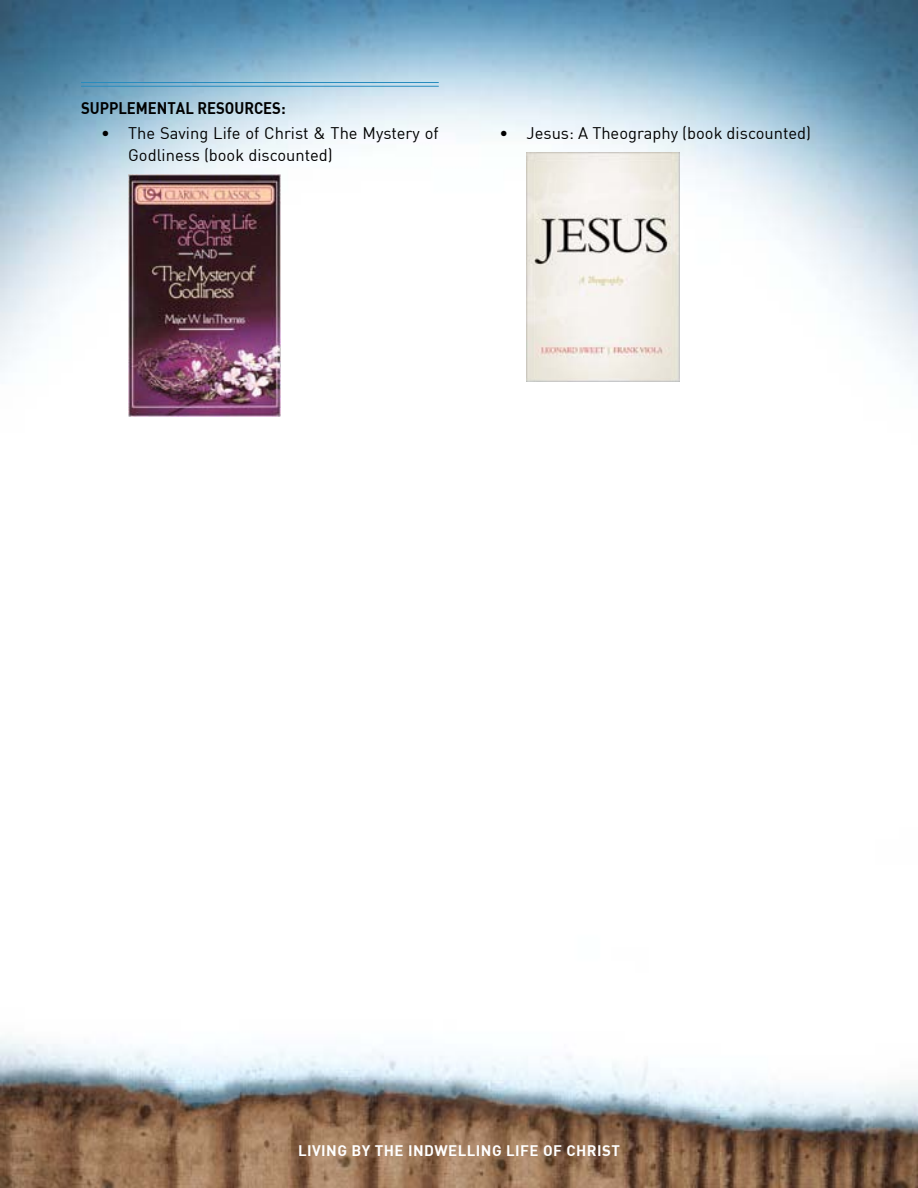
<style>
.page{position:relative;width:918px;height:1188px;background:#fff}
.page>*{position:absolute;margin:0;border:0;box-sizing:border-box;transform-origin:0 0}
.t1{font:16.5px/22.2px "DIN";color:#000}
.t2{font:16.5px "DIN Bold";color:#000;scale:.9 1}
.t3{font:15px "DIN Bold";letter-spacing:.03em;color:#fff}
</style>
<div class="page">
<img style="left:0;top:0;width:918px;height:1188px">
<hr style="left:81px;top:82px;width:358px;height:1px;background:#288cbe">
<hr style="left:81px;top:86px;width:358px;height:1px;background:#288cbe">
<img style="left:128px;top:175px;width:153px;height:241px">
<img style="left:526px;top:152px;width:153px;height:230px">
<p class="t2" style="left:81px;top:97px;width:53px">SUPPLEMENT</p>
<p class="t2" style="left:176px;top:97px;width:87px">AL RESOURCES</p>
<p class="t2" style="left:281px;top:97px;width:7px">:</p>
<p class="t1" style="left:128px;top:122px;width:312px;text-indent:-27px">• The Saving Life of Christ &amp; The Mystery of<br>Godliness (book discounted)</p>
<p class="t1" style="left:499px;top:122px;width:313px">• Jesus: A Theography (book discounted)</p>
<p class="t3" style="left:298px;top:1141px;width:323px">LIVING BY THE INDWELLING LIFE OF CHRIST</p>
</div>
